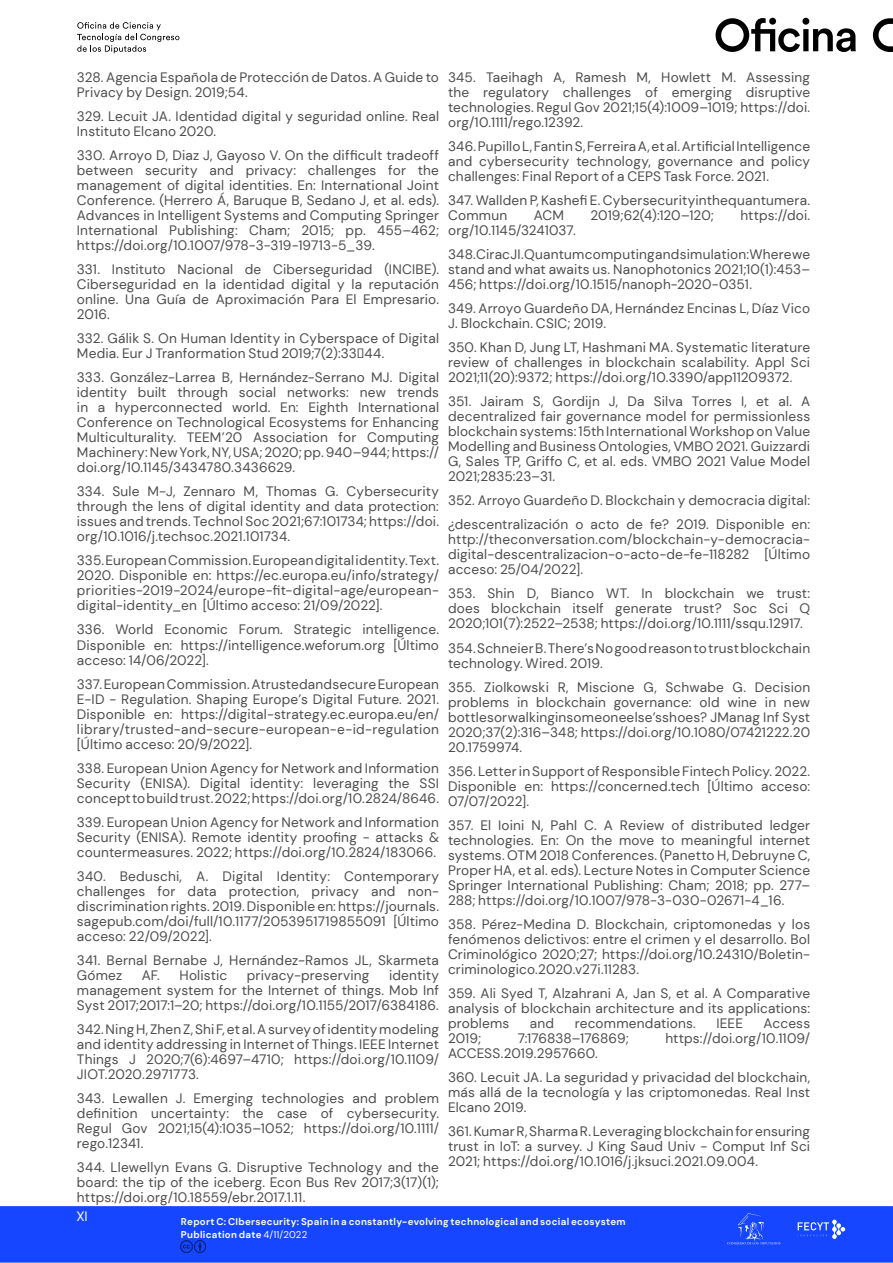
<style>
.page{position:relative;width:893px;height:1263px;background:#fff}
.page>*{position:absolute;margin:0;border:0;box-sizing:border-box;transform-origin:0 0}
.t1{font:13.65px/15px "DM Sans";letter-spacing:.01em;color:#4d4d4d;text-align:justify}
.t2{font:13.65px "DM Sans";color:#fff}
.t3{font:700 9.75px/13.5px "DM Sans";letter-spacing:.03em;color:#fff}
.s1{font-weight:400}
</style>
<div class="page">
<div style="left:0;top:1206px;width:893px;height:57px;background:#1646ff;border:2px solid #1646ff"></div>
<svg style="left:727px;top:1213px;width:53px;height:31px"></svg>
<svg style="left:798px;top:1219px;width:47px;height:20px"></svg>
<svg style="left:181px;top:1241px;width:25px;height:11px"></svg>
<svg style="left:77px;top:22px;width:102px;height:31px"></svg>
<svg style="left:873px;top:18px;width:20px;height:34px"></svg>
<svg style="left:715px;top:18px;width:141px;height:34px"></svg>
<p class="t1" style="left:77px;top:70px;width:364px">328. Agencia Española de Protección de Datos. A Guide to<br>Privacy by Design. 2019;54.</p>
<p class="t1" style="left:77px;top:109px;width:364px">329. Lecuit JA. Identidad digital y seguridad online. Real<br>Instituto Elcano 2020.</p>
<p class="t1" style="left:77px;top:148px;width:364px">330. Arroyo D, Diaz J, Gayoso V. On the difficult tradeoff between security and privacy: challenges for the management of digital identities. En: International Joint Conference. (Herrero Á, Baruque B, Sedano J, et al. eds).<br>Advances in Intelligent Systems and Computing Springer International Publishing: Cham; 2015; pp. 455–462; https://doi.org/10.1007/978-3-319-19713-5_39.</p>
<p class="t1" style="left:77px;top:262px;width:364px">331. Instituto Nacional de Ciberseguridad (INCIBE).<br>Ciberseguridad en la identidad digital y la reputación online. Una Guía de Aproximación Para El Empresario.<br>2016.</p>
<p class="t1" style="left:77px;top:331px;width:364px">332. Gálik S. On Human Identity in Cyberspace of Digital<br>Media. Eur J Tranformation Stud 2019;7(2):33□44.</p>
<p class="t1" style="left:77px;top:370px;width:364px">333. González-Larrea B, Hernández-Serrano MJ. Digital identity built through social networks: new trends in a hyperconnected world. En: Eighth International Conference on Technological Ecosystems for Enhancing Multiculturality. TEEM’20 Association for Computing Machinery: New York, NY, USA; 2020; pp. 940–944; https:// doi.org/10.1145/3434780.3436629.</p>
<p class="t1" style="left:77px;top:484px;width:364px">334. Sule M-J, Zennaro M, Thomas G. Cybersecurity through the lens of digital identity and data protection: issues and trends. Technol Soc 2021;67:101734; https://doi. org/10.1016/j.techsoc.2021.101734.</p>
<p class="t1" style="left:77px;top:553px;width:364px">335. European Commission. European digital identity. Text.<br>2020. Disponible en: https://ec.europa.eu/info/strategy/ priorities-2019-2024/europe-fit-digital-age/european&shy;digital-identity_en [Último acceso: 21/09/2022].</p>
<p class="t1" style="left:77px;top:622px;width:364px">336. World Economic Forum. Strategic intelligence.<br>Disponible en: https://intelligence.weforum.org [Último acceso: 14/06/2022].</p>
<p class="t1" style="left:77px;top:676px;width:364px">337. European Commission. Atrustedandsecure European E-ID - Regulation. Shaping Europe’s Digital Future. 2021.<br>Disponible en: https://digital-strategy.ec.europa.eu/en/ library/trusted-and-secure-european-e-id-regulation [Último acceso: 20/9/2022].</p>
<p class="t1" style="left:77px;top:760px;width:364px">338. European Union Agency for Network and Information Security (ENISA). Digital identity: leveraging the SSI concept to build trust. 2022; https://doi.org/10.2824/8646.</p>
<p class="t1" style="left:77px;top:814px;width:364px">339. European Union Agency for Network and Information Security (ENISA). Remote identity proofing - attacks &amp; countermeasures. 2022; https://doi.org/10.2824/183066.</p>
<p class="t1" style="left:77px;top:868px;width:364px">340. Beduschi, A. Digital Identity: Contemporary challenges for data protection, privacy and non&shy;discrimination rights. 2019. Disponible en: https://journals. sagepub.com/doi/full/10.1177/2053951719855091 [Último acceso: 22/09/2022].</p>
<p class="t1" style="left:77px;top:952px;width:364px">341. Bernal Bernabe J, Hernández-Ramos JL, Skarmeta<br>Gómez</p>
<p class="t1" style="left:77px;top:967px;width:364px;text-indent:312px">identity management system for the Internet of things. Mob Inf Syst 2017;2017:1–20; https://doi.org/10.1155/2017/6384186.</p>
<p class="t1" style="left:77px;top:1021px;width:364px">342. Ning H, Zhen Z, Shi F, et al. A survey of identity modeling and identity addressing in Internet of Things. IEEE Internet Things J 2020;7(6):4697–4710; https://doi.org/10.1109/ JIOT.2020.2971773.</p>
<p class="t1" style="left:77px;top:1090px;width:364px">343. Lewallen J. Emerging technologies and problem definition uncertainty: the case of cybersecurity.<br>Regul Gov 2021;15(4):1035–1052; https://doi.org/10.1111/ rego.12341.</p>
<p class="t1" style="left:77px;top:1159px;width:364px">344. Llewellyn Evans G. Disruptive Technology and the board: the tip of the iceberg. Econ Bus Rev 2017;3(17)(1); https://doi.org/10.18559/ebr.2017.1.11.</p>
<p class="t1" style="left:142px;top:967px;width:87px">AF. Holistic</p>
<p class="t1" style="left:247px;top:967px;width:124px">privacy-preserving</p>
<p class="t1" style="left:448px;top:70px;width:364px">345. Taeihagh A, Ramesh M, Howlett M. Assessing the regulatory challenges of emerging disruptive technologies. Regul Gov 2021;15(4):1009–1019; https://doi. org/10.1111/rego.12392.</p>
<p class="t1" style="left:448px;top:139px;width:364px">346. Pupillo L, Fantin S, Ferreira A, et al. Artificial Intelligence and cybersecurity technology, governance and policy challenges: Final Report of a CEPS Task Force. 2021.</p>
<p class="t1" style="left:448px;top:193px;width:364px">347. Wallden P, Kashefi E. Cybersecurityinthequantumera.<br>Commun</p>
<p class="t1" style="left:534px;top:208px;width:32px">ACM</p>
<p class="t1" style="left:590px;top:208px;width:125px">2019;62(4):120–120;</p>
<p class="t1" style="left:740px;top:208px;width:71px">https://doi.</p>
<p class="t1" style="left:448px;top:223px;width:129px">org/10.1145/3241037.</p>
<p class="t1" style="left:448px;top:247px;width:364px">348. Cirac JI. Quantum computing and simulation: Where we stand and what awaits us. Nanophotonics 2021;10(1):453– 456; https://doi.org/10.1515/nanoph-2020-0351.</p>
<p class="t1" style="left:448px;top:301px;width:364px">349. Arroyo Guardeño DA, Hernández Encinas L, Díaz Vico<br>J. Blockchain. CSIC; 2019.</p>
<p class="t1" style="left:448px;top:340px;width:364px">350. Khan D, Jung LT, Hashmani MA. Systematic literature review of challenges in blockchain scalability. Appl Sci 2021;11(20):9372; https://doi.org/10.3390/app11209372.</p>
<p class="t1" style="left:448px;top:394px;width:364px">351. Jairam S, Gordijn J, Da Silva Torres I, et al. A decentralized fair governance model for permissionless blockchain systems: 15th International Workshop on Value Modelling and Business Ontologies, VMBO 2021. Guizzardi G, Sales TP, Griffo C, et al. eds. VMBO 2021 Value Model 2021;2835:23–31.</p>
<p class="t1" style="left:448px;top:493px;width:364px">352. Arroyo Guardeño D. Blockchain y democracia digital:</p>
<p class="t1" style="left:448px;top:517px;width:364px">¿descentralización o acto de fe? 2019. Disponible en: http://theconversation.com/blockchain-y-democracia&shy;digital-descentralizacion-o-acto-de-fe-118282 [Último acceso: 25/04/2022].</p>
<p class="t1" style="left:448px;top:586px;width:364px">353. Shin D, Bianco WT. In blockchain we trust: does blockchain itself generate trust? Soc Sci Q 2020;101(7):2522–2538; https://doi.org/10.1111/ssqu.12917.</p>
<p class="t1" style="left:448px;top:640px;width:364px">354. Schneier B. There’s No good reason to trust blockchain technology. Wired. 2019.</p>
<p class="t1" style="left:448px;top:679px;width:364px">355. Ziolkowski R, Miscione G, Schwabe G. Decision problems in blockchain governance: old wine in new bottlesorwalkinginsomeoneelse’sshoes? JManag Inf Syst 2020;37(2):316–348; https://doi.org/10.1080/07421222.20<br>20.1759974.</p>
<p class="t1" style="left:448px;top:763px;width:364px">356. Letter in Support of Responsible Fintech Policy. 2022.<br>Disponible en: https://concerned.tech [Último acceso:<br>07/07/2022].</p>
<p class="t1" style="left:448px;top:817px;width:364px">357. El Ioini N, Pahl C. A Review of distributed ledger technologies. En: On the move to meaningful internet systems. OTM 2018 Conferences. (Panetto H, Debruyne C, Proper HA, et al. eds). Lecture Notes in Computer Science Springer International Publishing: Cham; 2018; pp. 277– 288; https://doi.org/10.1007/978-3-030-02671-4_16.</p>
<p class="t1" style="left:448px;top:916px;width:364px">358. Pérez-Medina D. Blockchain, criptomonedas y los fenómenos delictivos: entre el crimen y el desarrollo. Bol Criminológico 2020;27; https://doi.org/10.24310/Boletin&shy;criminologico.2020.v27i.11283.</p>
<p class="t1" style="left:448px;top:985px;width:364px">359. Ali Syed T, Alzahrani A, Jan S, et al. A Comparative analysis of blockchain architecture and its applications: problems</p>
<p class="t1" style="left:530px;top:1015px;width:26px">and</p>
<p class="t1" style="left:575px;top:1015px;width:123px">recommendations.</p>
<p class="t1" style="left:716px;top:1015px;width:28px">IEEE</p>
<p class="t1" style="left:763px;top:1015px;width:48px">Access</p>
<p class="t1" style="left:448px;top:1030px;width:35px">2019;</p>
<p class="t1" style="left:518px;top:1030px;width:112px">7:176838–176869;</p>
<p class="t1" style="left:665px;top:1030px;width:146px">https://doi.org/10.1109/</p>
<p class="t1" style="left:448px;top:1045px;width:151px">ACCESS.2019.2957660.</p>
<p class="t1" style="left:448px;top:1069px;width:364px">360. Lecuit JA. La seguridad y privacidad del blockchain, más allá de la tecnología y las criptomonedas. Real Inst Elcano 2019.</p>
<p class="t1" style="left:448px;top:1123px;width:364px">361. Kumar R, Sharma R. Leveraging blockchain for ensuring trust in IoT: a survey. J King Saud Univ - Comput Inf Sci 2021; https://doi.org/10.1016/j.jksuci.2021.09.004.</p>
<p class="t2" style="left:76px;top:1208px;width:13px">XI</p>
<p class="t3" style="left:181px;top:1214px;width:446px">Report C: CIbersecurity: Spain in a constantly-evolving technological and social ecosystem<br>Publication date <span class="s1">4/11/2022</span></p>
</div>
